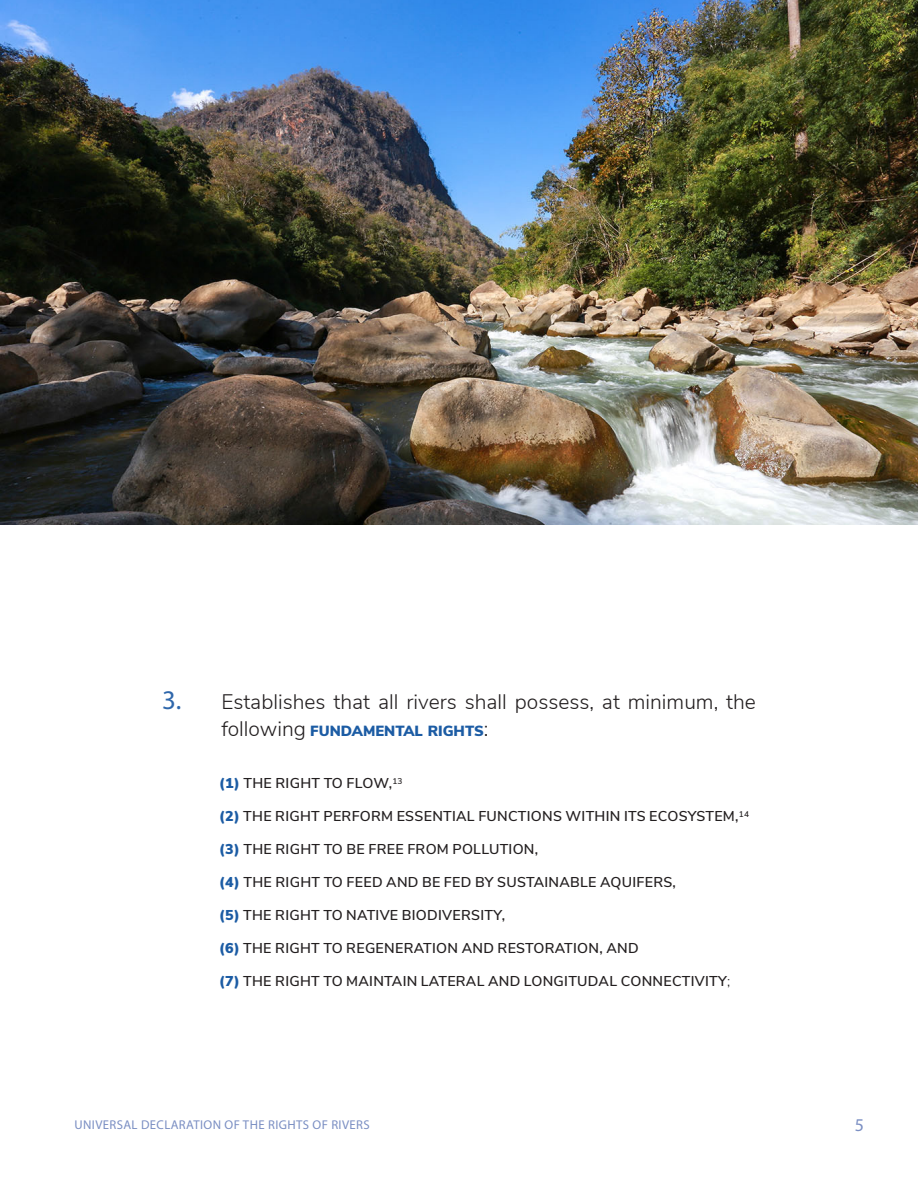
<style>
.page{position:relative;width:918px;height:1188px;background:#fff}
.page>*{position:absolute;margin:0;border:0;box-sizing:border-box;transform-origin:0 0}
.t1{font:27px "Myriad Pro";color:#2f67ab}
.t2{font:300 21px "Nunito Sans";color:#231f20}
.t3{font:18px "Myriad Pro";color:#7b8fc3}
.t4{font:900 14.7px "Nunito Sans";color:#1c5ca4}
.t5{font:600 14.25px "Nunito Sans";letter-spacing:.02em;color:#231f20}
.t6{font:12.75px "Myriad Pro";letter-spacing:.03em;color:#7b8fc3}
.s1{font-weight:300;font-size:21px;color:#231f20}
.s2{font-weight:900;color:#1c5ca4}
.s3{font-weight:300}
</style>
<div class="page">
<img style="left:0;top:0;width:918px;height:525px">
<p class="t1" style="left:162px;top:684px;width:21px">3.</p>
<p class="t2" style="left:221px;top:687px;width:536px">Establishes that all rivers shall possess, at minimum, the</p>
<p class="t4" style="left:221px;top:721px;width:269px"><span class="s1">following</span> FUNDAMENTAL RIGHTS<span class="s1">:</span></p>
<p class="t5" style="left:219px;top:773px;width:185px"><span class="s2">(1)</span> THE RIGHT TO FLOW,<sup>13</sup></p>
<p class="t5" style="left:219px;top:806px;width:531px"><span class="s2">(2)</span> THE RIGHT PERFORM ESSENTIAL FUNCTIONS WITHIN ITS ECOSYSTEM,<sup>14</sup></p>
<p class="t5" style="left:219px;top:839px;width:321px"><span class="s2">(3)</span> THE RIGHT TO BE FREE FROM POLLUTION,</p>
<p class="t5" style="left:219px;top:872px;width:458px"><span class="s2">(4)</span> THE RIGHT TO FEED AND BE FED BY SUSTAINABLE AQUIFERS,</p>
<p class="t5" style="left:219px;top:905px;width:287px"><span class="s2">(5)</span> THE RIGHT TO NATIVE BIODIVERSITY,</p>
<p class="t5" style="left:219px;top:938px;width:421px"><span class="s2">(6)</span> THE RIGHT TO REGENERATION AND RESTORATION, AND</p>
<p class="t5" style="left:219px;top:971px;width:513px"><span class="s2">(7)</span> THE RIGHT TO MAINTAIN LATERAL AND LONGITUDAL CONNECTIVITY<span class="s3">;</span></p>
<p class="t6" style="left:75px;top:1117px;width:297px">UNIVERSAL DECLARATION OF THE RIGHTS OF RIVERS</p>
<p class="t3" style="left:855px;top:1114px;width:11px">5</p>
</div>
